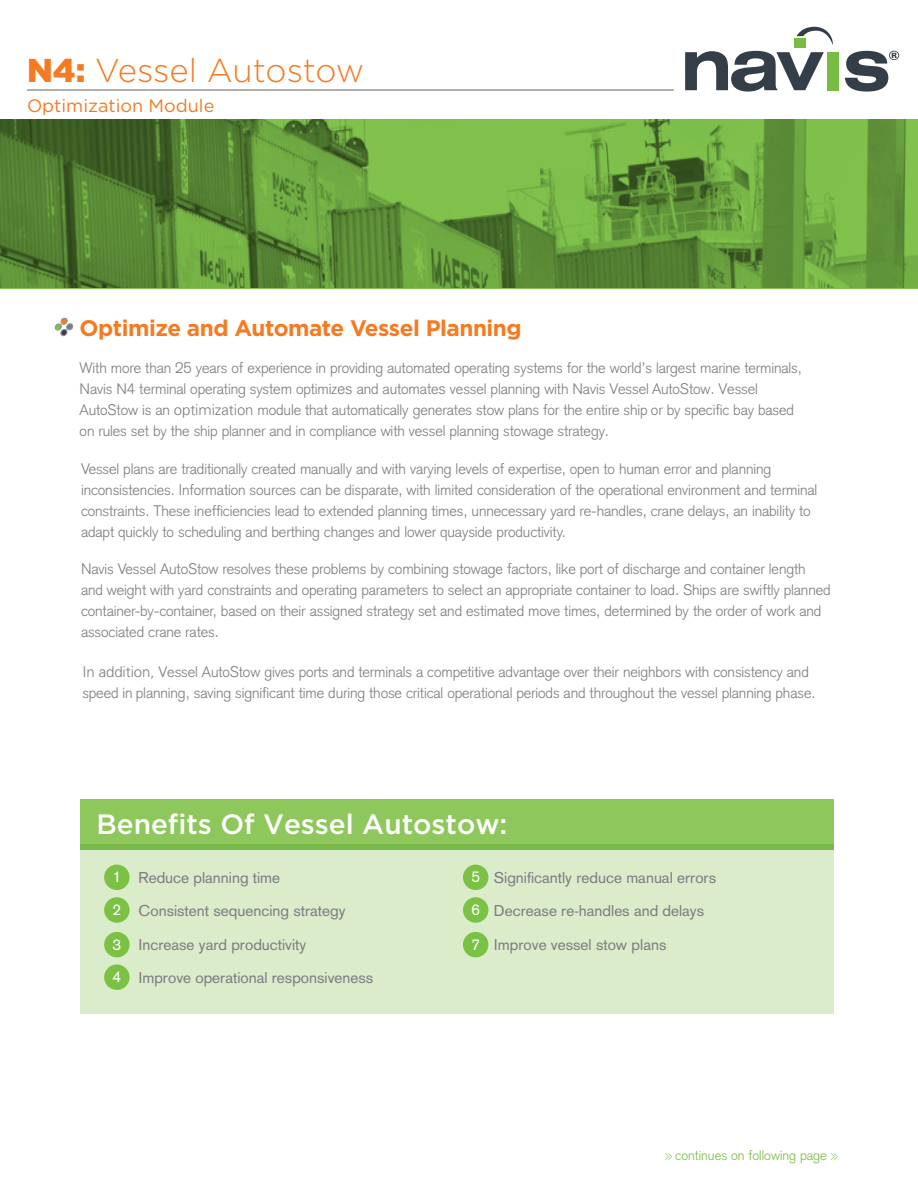
<style>
.page{position:relative;width:918px;height:1188px;background:#fff}
.page>*{position:absolute;margin:0;border:0;box-sizing:border-box;transform-origin:0 0}
.t1{font:300 33px "Gotham";letter-spacing:-.01em;color:#f57a21}
.t2{font:500 28.05px "Gotham";color:#fff}
.t3{font:700 22.5px "Gotham";letter-spacing:-.02em;color:#f57a21}
.t4{font:18px "Gotham";color:#f57a21}
.t5{font:15.45px/33.5px "Akzidenz Grotesk";color:#7c7c81}
.t6{font:15.45px "Akzidenz Grotesk";color:#fff}
.t7{font:300 15px/21px "Akzidenz Grotesk";letter-spacing:-.005em;color:#7c7c81}
.t8{font:300 13.5px "Akzidenz Grotesk";color:#79bc43;scale:.51 1}
.s1{font-weight:900}
.s2{font-family:"Univers LT Std"}
</style>
<div class="page">
<svg style="left:685px;top:51px;width:139px;height:41px"></svg>
<div style="left:827px;top:52px;width:12px;height:38px;background:#79bc43"></div>
<svg style="left:797px;top:27px;width:36px;height:18px"></svg>
<div style="left:794px;top:38px;width:12px;height:10px;background:#79bc43"></div>
<svg style="left:845px;top:51px;width:54px;height:41px"></svg>
<hr style="left:27px;top:89px;width:647px;height:2px;background:#939598">
<svg style="left:0;top:119px;width:918px;height:170px;background:#63973b"></svg>
<div style="left:80px;top:845px;width:754px;height:169px;background:#dbeccb"></div>
<div style="left:80px;top:799px;width:754px;height:51px;background:#8ec85c"></div>
<div style="left:104px;top:865px;width:26px;height:25px;background:#7ac144;border-radius:50%"></div>
<div style="left:463px;top:865px;width:25px;height:25px;background:#7ac144;border-radius:50%"></div>
<div style="left:104px;top:897px;width:26px;height:26px;background:#7ac144;border-radius:50%"></div>
<div style="left:463px;top:897px;width:25px;height:26px;background:#7ac144;border-radius:50%"></div>
<div style="left:104px;top:932px;width:26px;height:25px;background:#7ac144;border-radius:50%"></div>
<div style="left:463px;top:932px;width:25px;height:25px;background:#7ac144;border-radius:50%"></div>
<div style="left:104px;top:965px;width:26px;height:25px;background:#7ac144;border-radius:50%"></div>
<svg style="left:54px;top:317px;width:19px;height:20px"></svg>
<h1 class="t1" style="left:27px;top:52px;width:339px"><span class="s1">N4:</span> Vessel Autostow</h1>
<p class="t4" style="left:27px;top:96px;width:189px">Optimization Module</p>
<h3 class="t3" style="left:80px;top:315px;width:444px">Optimize and Automate Vessel Planning</h3>
<p class="t7" style="left:80px;top:357px;width:724px">With more than 25 years of experience in providing automated operating systems for the world’s largest marine terminals, Navis N4 terminal operating system optimiz<span class="s2">es</span> and automate<span class="s2">s</span> vessel planning with Navis Vessel AutoStow. Vessel AutoStow is an <span class="s2">optimization</span> module that automatically generates stow plans for the entire ship or by specific bay based on rules set by the ship planner and in compliance with vessel planning stowage strategy.</p>
<p class="t7" style="left:81px;top:459px;width:738px">Vessel plans are traditionally created manually and with varying levels of expertise, open to human error and planning inconsistencies. Information sources can be disparate, with limited consideration of the operational environment and terminal constraints. These inefficiencies lead to extended planning times, unnecessary yard re-handles, crane delays, an inability to adapt quickly to scheduling and berthing changes and lower quayside productivity.</p>
<p class="t7" style="left:81px;top:558px;width:751px">Navis Vessel AutoStow resolves these problems by combining stowage factors, like port of discharge and container length and weight with yard constraints and operating parameters to select an appropriate container to load. Ships are swiftly planned container-by-container, based on their assigned strategy set and estimated move times, determined by the order of work and associated crane rates.</p>
<p class="t7" style="left:82px;top:661px;width:735px"><span class="s2">In addition,</span> Vessel AutoStow gives ports and terminals a competitive advantage over their neighbors with consistency and speed in planning, saving significant time during those critical operational periods and throughout the vessel planning phase.</p>
<h2 class="t2" style="left:96px;top:808px;width:412px">Benefits Of Vessel Autostow:</h2>
<p class="t5" style="left:138px;top:861px;width:236px">Reduce planning time<br>Consistent sequencing strategy<br>Increase yard productivity<br>Improve operational responsiveness</p>
<p class="t5" style="left:494px;top:861px;width:224px">Significantly reduce manual errors<br>Decrease re-handles and delays<br>Improve vessel stow plans</p>
<p class="t6" style="left:113px;top:868px;width:10px">1</p>
<p class="t6" style="left:471px;top:868px;width:10px">5</p>
<p class="t6" style="left:113px;top:901px;width:10px">2</p>
<p class="t6" style="left:471px;top:901px;width:10px">6</p>
<p class="t6" style="left:113px;top:935px;width:10px">3</p>
<p class="t6" style="left:471px;top:935px;width:10px">7</p>
<p class="t6" style="left:113px;top:968px;width:10px">4</p>
<p class="t8" style="left:665px;top:1147px;width:341px">&gt;&gt; continues on following page &gt;&gt;</p>
</div>
